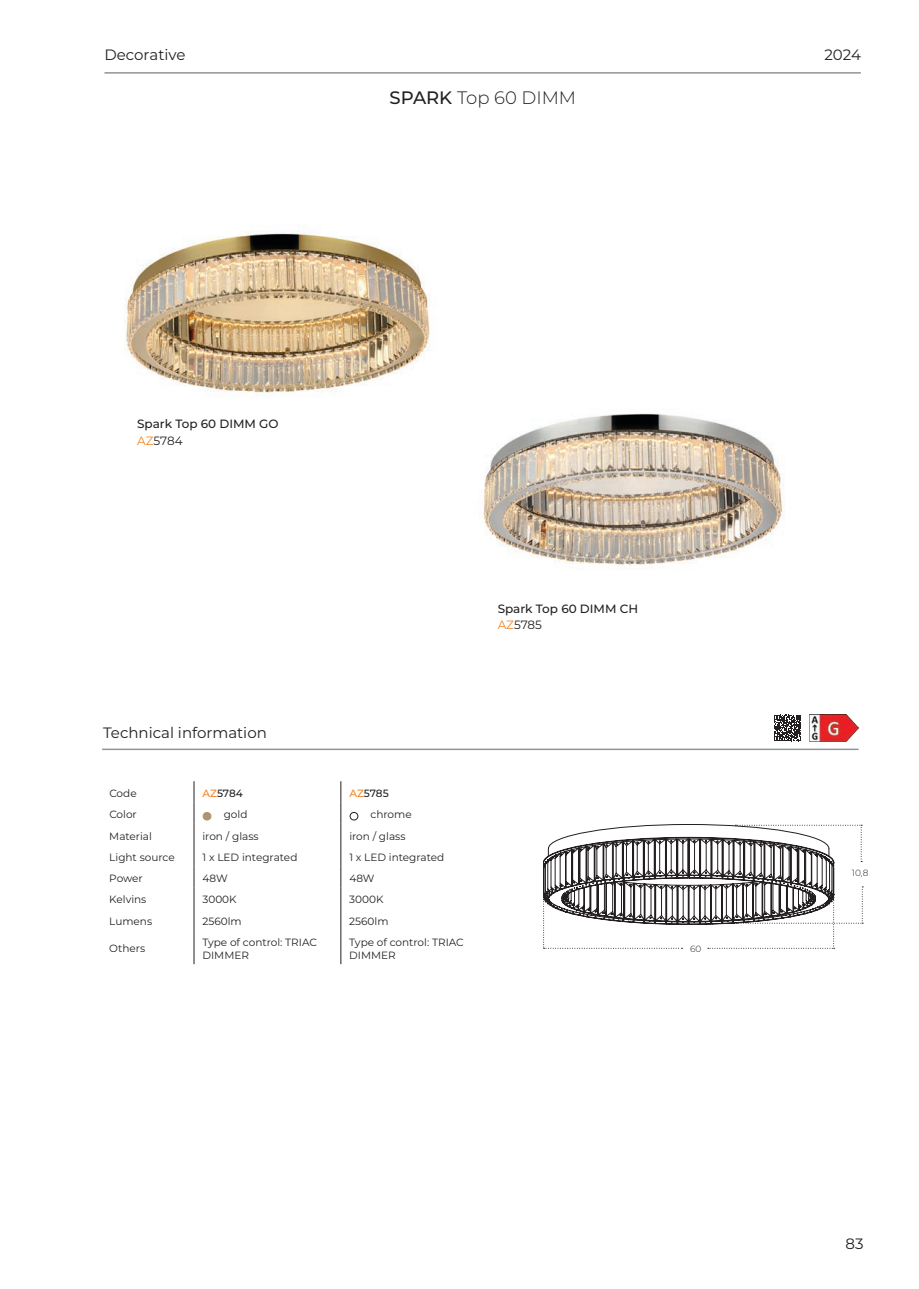
<style>
.page{position:relative;width:919px;height:1289px;background:#fff}
.page>*{position:absolute;margin:0;border:0;box-sizing:border-box;transform-origin:0 0}
.t1{font:300 18px "Montserrat";color:#231f20}
.t2{font:15px "Montserrat";color:#231f20}
._12pt_Size_Align_Left{font:500 12px "Montserrat";color:#231f20}
._12pt_Size_Align_Left-2{font:12px "Montserrat";letter-spacing:-.005em;color:#231f20}
.t3{font:10.5px/12.6px "Montserrat";color:#231f20}
.t4{font:500 10.5px "Montserrat";letter-spacing:-.005em;color:#231f20}
.t5{font:300 9px "Montserrat";color:#231f20}
.s1{font-weight:500}
.s2{color:#f58423}
</style>
<div class="page">
<hr style="left:104px;top:72px;width:756px;height:2px;background:#939598">
<hr style="left:102px;top:748px;width:756px;height:2px;background:#939598">
<img style="left:483px;top:413px;width:302px;height:153px">
<img style="left:125px;top:225px;width:305px;height:171px">
<svg style="left:194px;top:781px;width:1px;height:149px"></svg>
<svg style="left:340px;top:781px;width:1px;height:149px"></svg>
<hr style="left:194px;top:930px;width:1px;height:34px;background:#231f20">
<hr style="left:340px;top:930px;width:1px;height:34px;background:#231f20">
<div style="left:203px;top:812px;width:8px;height:8px;background:#ae956d;border-radius:50%"></div>
<div style="left:203px;top:812px;width:8px;height:8px;border:1px solid #ae956d;border-radius:50%"></div>
<div style="left:350px;top:812px;width:8px;height:8px;border:1px solid #231f20;border-radius:50%"></div>
<svg style="left:543px;top:824px;width:320px;height:124px"></svg>
<svg style="left:774px;top:714px;width:27px;height:27px"></svg>
<img style="left:809px;top:714px;width:49px;height:27px">
<h2 class="t2" style="left:104px;top:45px;width:82px">Decorative</h2>
<h2 class="t2" style="left:824px;top:45px;width:38px">2024</h2>
<p class="t1" style="left:389px;top:85px;width:188px"><span class="s1">SPARK</span> Top 60 DIMM</p>
<p class="_12pt_Size_Align_Left" style="left:137px;top:415px;width:143px">Spark Top 60 DIMM GO</p>
<p class="_12pt_Size_Align_Left-2" style="left:137px;top:432px;width:47px"><span class="s2">AZ</span>5784</p>
<p class="_12pt_Size_Align_Left" style="left:497px;top:600px;width:142px">Spark Top 60 DIMM CH</p>
<p class="_12pt_Size_Align_Left-2" style="left:497px;top:616px;width:46px"><span class="s2">AZ</span>5785</p>
<h2 class="t2" style="left:103px;top:722px;width:165px">Technical information</h2>
<p class="t3" style="left:109px;top:786px;width:29px">Code</p>
<p class="t4" style="left:202px;top:786px;width:42px"><span class="s2">AZ</span>5784</p>
<p class="t4" style="left:349px;top:786px;width:41px"><span class="s2">AZ</span>5785</p>
<p class="t3" style="left:109px;top:807px;width:29px">Color</p>
<p class="t3" style="left:224px;top:807px;width:25px">gold</p>
<p class="t3" style="left:370px;top:807px;width:43px">chrome</p>
<p class="t3" style="left:109px;top:829px;width:44px">Material</p>
<p class="t3" style="left:202px;top:829px;width:58px">iron / glass</p>
<p class="t3" style="left:349px;top:829px;width:58px">iron / glass</p>
<p class="t3" style="left:109px;top:850px;width:67px">Light source</p>
<p class="t3" style="left:202px;top:850px;width:96px">1 x LED integrated</p>
<p class="t3" style="left:349px;top:850px;width:96px">1 x LED integrated</p>
<p class="t3" style="left:109px;top:871px;width:35px">Power</p>
<p class="t3" style="left:202px;top:871px;width:27px">48W</p>
<p class="t3" style="left:349px;top:871px;width:27px">48W</p>
<p class="t3" style="left:109px;top:892px;width:39px">Kelvins</p>
<p class="t3" style="left:202px;top:892px;width:36px">3000K</p>
<p class="t3" style="left:349px;top:892px;width:36px">3000K</p>
<p class="t3" style="left:109px;top:914px;width:44px">Lumens</p>
<p class="t3" style="left:202px;top:914px;width:41px">2560lm</p>
<p class="t3" style="left:349px;top:914px;width:41px">2560lm</p>
<p class="t3" style="left:109px;top:941px;width:37px">Others</p>
<p class="t3" style="left:202px;top:935px;width:116px">Type of control: TRIAC<br>DIMMER</p>
<p class="t3" style="left:349px;top:935px;width:116px">Type of control: TRIAC<br>DIMMER</p>
<p class="t5" style="left:690px;top:942px;width:13px">60</p>
<p class="t5" style="left:851px;top:866px;width:18px">10,8</p>
<h2 class="t2" style="left:845px;top:1233px;width:20px">83</h2>
</div>
